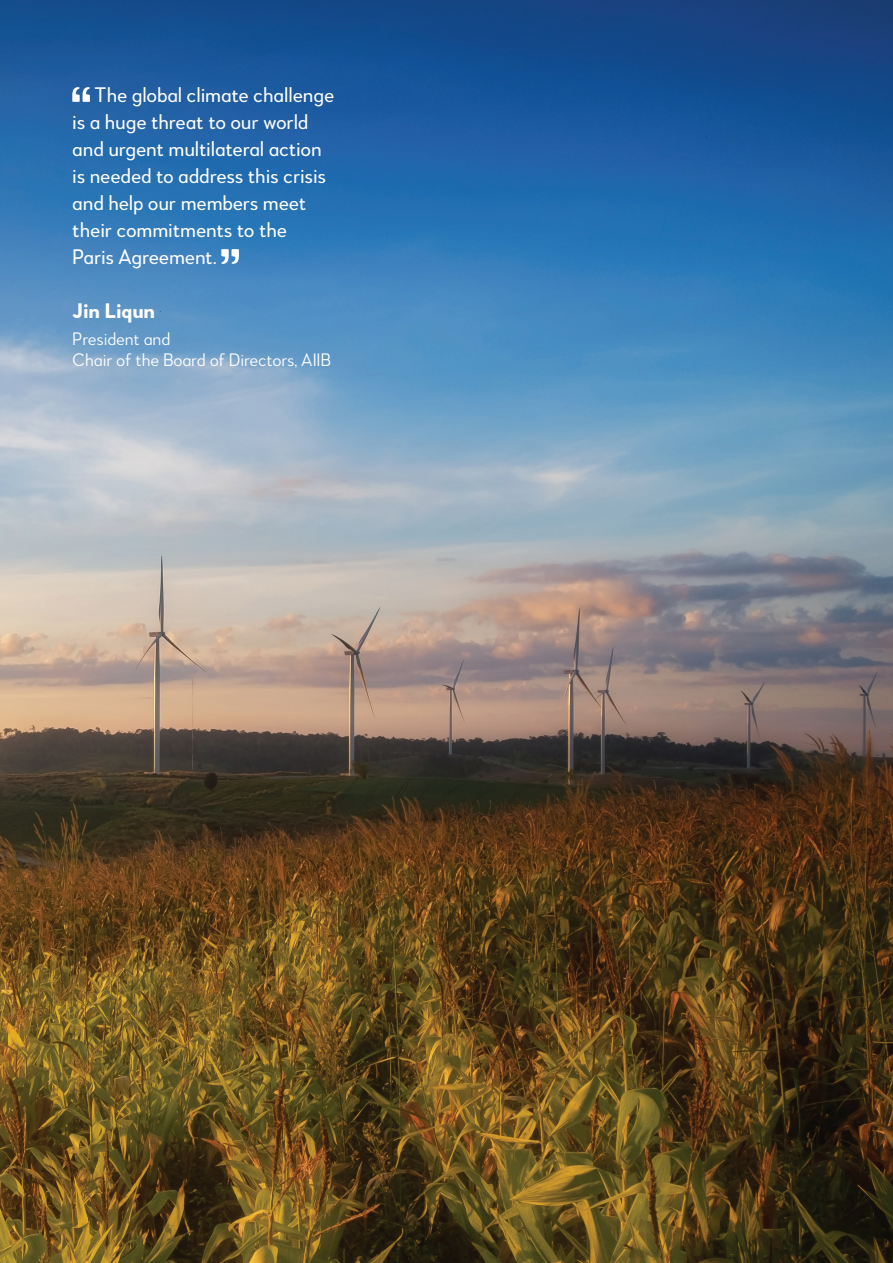
<style>
.page{position:relative;width:893px;height:1263px;background:#fff}
.page>*{position:absolute;margin:0;border:0;box-sizing:border-box;transform-origin:0 0}
.t1{font:21px/27px "Woodford Bourne PRO";letter-spacing:-.01em;color:#fff}
.t2{font:700 21px "Woodford Bourne PRO";letter-spacing:-.01em;color:#fff}
.t3{font:300 18px/21px "Woodford Bourne PRO";letter-spacing:-.01em;color:#fff}
</style>
<div class="page">
<img style="left:0;top:0;width:893px;height:1263px">
<svg style="left:72px;top:87px;width:18px;height:15px"></svg>
<svg style="left:221px;top:249px;width:18px;height:15px"></svg>
<p class="t1" style="left:72px;top:82px;width:264px;text-indent:22px">The global climate challenge is a huge threat to our world and urgent multilateral action is needed to address this crisis and help our members meet their commitments to the<br>Paris Agreement.</p>
<p class="t2" style="left:72px;top:298px;width:84px">Jin Liqun</p>
<p class="t3" style="left:72px;top:328px;width:260px">President and<br>Chair of the Board of Directors, AIIB</p>
</div>
